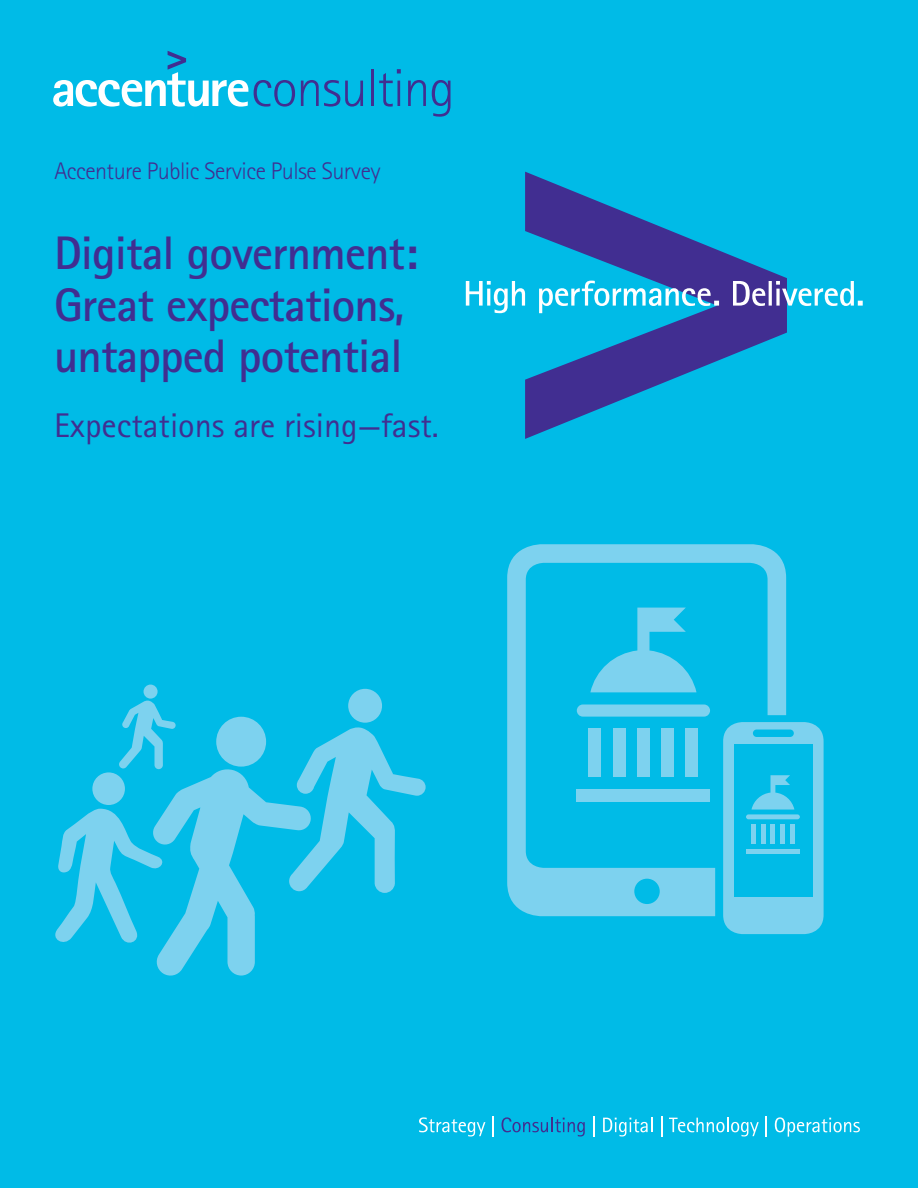
<style>
.page{position:relative;width:918px;height:1188px;background:#00bbe7}
.page>*{position:absolute;margin:0;border:0;box-sizing:border-box;transform-origin:0 0}
.t1{font:700 47.1px/51.4px "Rotis Sans Seriffor ACN";letter-spacing:-.02em;color:#412e91}
.t2{font:34.2px "Rotis Sans Seriffor ACN";color:#412e91}
.t3{font:300 24px "Rotis Sans Seriffor ACN";letter-spacing:-.02em;color:#412e91}
</style>
<div class="page">
<svg style="left:525px;top:172px;width:262px;height:267px"></svg>
<svg style="left:466px;top:281px;width:397px;height:32px"></svg>
<svg style="left:254px;top:80px;width:41px;height:27px"></svg>
<svg style="left:301px;top:80px;width:62px;height:27px"></svg>
<hr style="left:371px;top:69px;width:3px;height:37px;background:#412e91">
<svg style="left:379px;top:69px;width:22px;height:38px"></svg>
<hr style="left:397px;top:81px;width:3px;height:25px;background:#412e91">
<svg style="left:408px;top:80px;width:18px;height:26px"></svg>
<svg style="left:432px;top:80px;width:18px;height:37px"></svg>
<svg style="left:53px;top:51px;width:195px;height:56px"></svg>
<svg style="left:419px;top:1117px;width:66px;height:20px"></svg>
<hr style="left:492px;top:1117px;width:2px;height:20px;background:#fff">
<svg style="left:502px;top:1117px;width:83px;height:20px"></svg>
<svg style="left:593px;top:1117px;width:1px;height:20px"></svg>
<svg style="left:603px;top:1118px;width:49px;height:19px"></svg>
<svg style="left:661px;top:1117px;width:1px;height:20px"></svg>
<svg style="left:669px;top:1118px;width:90px;height:19px"></svg>
<svg style="left:766px;top:1117px;width:1px;height:20px"></svg>
<svg style="left:775px;top:1117px;width:85px;height:20px"></svg>
<svg style="left:507px;top:544px;width:279px;height:372px"></svg>
<div style="left:723px;top:722px;width:101px;height:212px;background:#7dd2ef;border-radius:19px"></div>
<div style="left:753px;top:730px;width:41px;height:7px;background:#00bbe7;border-radius:4px"></div>
<div style="left:734px;top:744px;width:78px;height:153px;background:#00bbe7"></div>
<div style="left:751px;top:824px;width:5px;height:20px;background:#7dd2ef"></div>
<div style="left:761px;top:824px;width:5px;height:20px;background:#7dd2ef"></div>
<hr style="left:771px;top:824px;width:4px;height:20px;background:#7dd2ef">
<div style="left:780px;top:824px;width:5px;height:20px;background:#7dd2ef"></div>
<div style="left:790px;top:824px;width:5px;height:20px;background:#7dd2ef"></div>
<div style="left:746px;top:814px;width:54px;height:5px;background:#7dd2ef;border-radius:2px"></div>
<svg style="left:751px;top:775px;width:43px;height:35px"></svg>
<div style="left:746px;top:849px;width:54px;height:5px;background:#7dd2ef"></div>
<div style="left:348px;top:689px;width:34px;height:34px;background:#7dd2ef;border-radius:50%"></div>
<div style="left:144px;top:685px;width:14px;height:14px;background:#7dd2ef;border-radius:50%"></div>
<svg style="left:55px;top:700px;width:371px;height:276px"></svg>
<p class="t3" style="left:54px;top:157px;width:328px">Accenture Public Service Pulse Survey</p>
<p class="t1" style="left:54px;top:227px;width:366px">Digital government:<br>Great expectations, untapped potential</p>
<p class="t2" style="left:54px;top:405px;width:386px">Expectations are rising—fast.</p>
</div>
